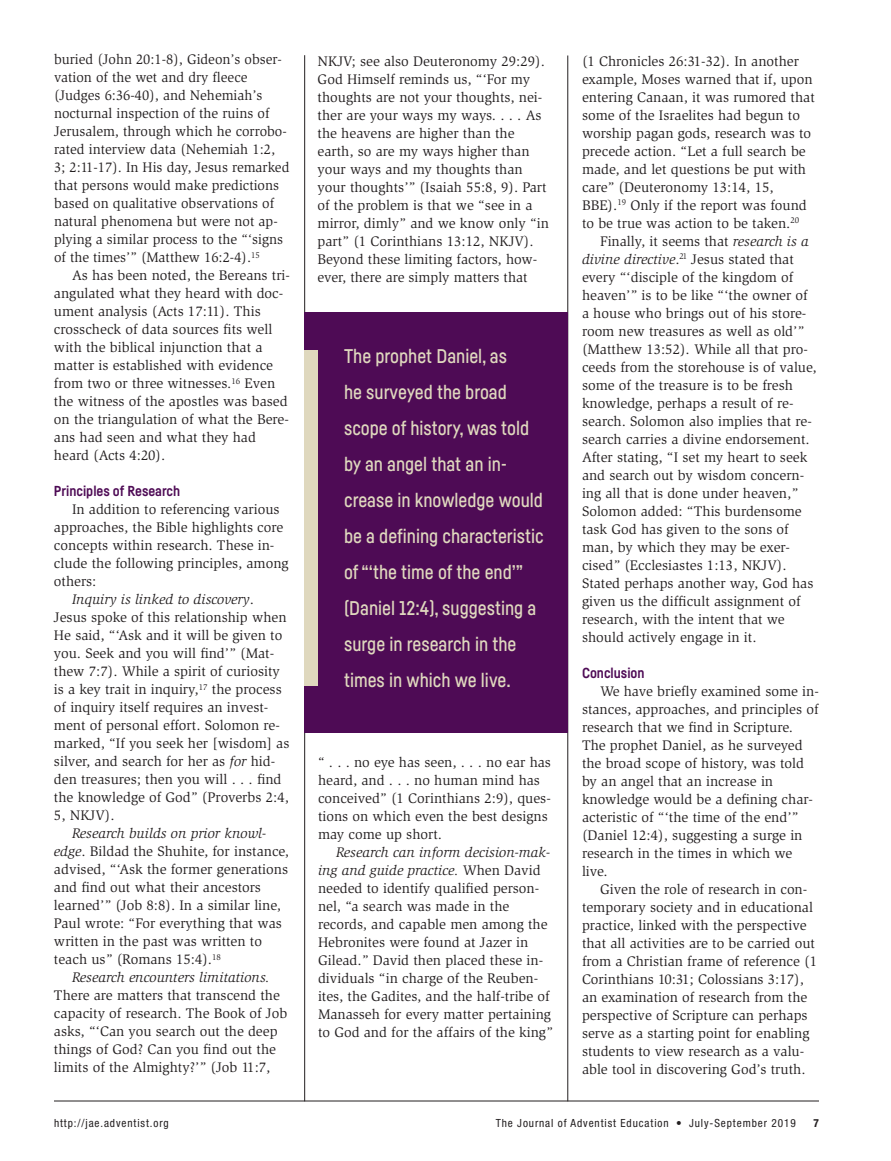
<style>
.page{position:relative;width:891px;height:1161px;background:#fff}
.page>*{position:absolute;margin:0;border:0;box-sizing:border-box;transform-origin:0 0}
.t1{font:500 19.5px/36px "Fabrikat";color:#dfd8be;scale:.96 1}
.t2{font:14.25px/18px "Slimbach Std";color:#231f20}
.t3{font:700 14.25px "Fabrikat";color:#4e0b55}
.t4{font:condensed 11.25px "Helvetica Neue";letter-spacing:.08em;color:#231f20}
.t5{font:700 condensed 11.25px "Helvetica Neue";color:#231f20}
.s1{font-style:italic}
</style>
<div class="page">
<hr style="left:304px;top:55px;width:1px;height:1046px;background:#231f20">
<hr style="left:568px;top:56px;width:1px;height:1045px;background:#231f20">
<hr style="left:54px;top:1101px;width:765px;height:1px;background:#231f20">
<div style="left:304px;top:312px;width:264px;height:420px;background:#4e0b55"></div>
<div style="left:305px;top:350px;width:13px;height:336px;background:#dfd8be"></div>
<p class="t2" style="left:54px;top:52px;width:237px">buried (John 20:1-8), Gideon’s obser&shy;vation of the wet and dry fleece (Judges 6:36-40), and Nehemiah’s nocturnal inspection of the ruins of Jerusalem, through which he corrobo&shy;rated interview data (Nehemiah 1:2, 3; 2:11-17). In His day, Jesus remarked that persons would make predictions based on qualitative observations of natural phenomena but were not ap&shy;plying a similar process to the “‘signs of the times’” (Matthew 16:2-4).<sup>15</sup></p>
<p class="t2" style="left:54px;top:268px;width:238px;text-indent:18px">As has been noted, the Bereans tri&shy;angulated what they heard with doc&shy;ument analysis (Acts 17:11). This crosscheck of data sources fits well with the biblical injunction that a matter is established with evidence from two or three witnesses.<sup>16</sup> Even the witness of the apostles was based on the triangulation of what the Bere&shy;ans had seen and what they had heard (Acts 4:20).</p>
<p class="t3" style="left:54px;top:486px;width:128px">Principles of Research</p>
<p class="t2" style="left:54px;top:502px;width:236px;text-indent:18px">In addition to referencing various approaches, the Bible highlights core concepts within research. These in&shy;clude the following principles, among others:</p>
<p class="t2" style="left:54px;top:592px;width:237px;text-indent:18px"><span class="s1">Inquiry is linked to discovery</span>.<br>Jesus spoke of this relationship when He said, “‘Ask and it will be given to you. Seek and you will find’” (Mat - thew 7:7). While a spirit of curiosity is a key trait in inquiry,<sup>17</sup> the process of inquiry itself requires an invest&shy;ment of personal effort. Solomon re&shy;marked, “If you seek her [wisdom] as silver, and search for her as <span class="s1">for</span> hid&shy;den treasures; then you will . . . find the knowledge of God” (Proverbs 2:4, 5, NKJV).</p>
<p class="t2" style="left:54px;top:826px;width:237px;text-indent:18px"><span class="s1">Research builds on prior knowl&shy;edge</span>. Bildad the Shuhite, for instance, advised, “‘Ask the former generations and find out what their ancestors learned’” (Job 8:8). In a similar line, Paul wrote: “For everything that was written in the past was written to teach us” (Romans 15:4).<sup>18</sup></p>
<p class="t2" style="left:54px;top:970px;width:235px;text-indent:18px"><span class="s1">Research encounters limitations.<br></span>There are matters that transcend the capacity of research. The Book of Job asks, “‘Can you search out the deep things of God? Can you find out the limits of the Almighty?’” (Job 11:7,</p>
<p class="t2" style="left:318px;top:53px;width:233px">NKJV; see also Deuteronomy 29:29).<br>God Himself reminds us, “‘For my thoughts are not your thoughts, nei&shy;ther are your ways my ways. . . . As the heavens are higher than the earth, so are my ways higher than your ways and my thoughts than your thoughts’” (Isaiah 55:8, 9). Part of the problem is that we “see in a mirror, dimly” and we know only “in part” (1 Corinthians 13:12, NKJV).<br>Beyond these limiting factors, how&shy;ever, there are simply matters that</p>
<p class="t2" style="left:582px;top:53px;width:234px">(1 Chronicles 26:31-32). In another example, Moses warned that if, upon entering Canaan, it was rumored that some of the Israelites had begun to worship pagan gods, research was to precede action. “Let a full search be made, and let questions be put with care” (Deuteronomy 13:14, 15, BBE).<sup>19</sup> Only if the report was found to be true was action to be taken.<sup>20</sup></p>
<p class="t2" style="left:582px;top:233px;width:236px;text-indent:18px">Finally, it seems that <span class="s1">research is a divine directive</span>.<sup>21</sup> Jesus stated that every “‘disciple of the kingdom of heaven’” is to be like “‘the owner of a house who brings out of his store&shy;room new treasures as well as old’” (Matthew 13:52). While all that pro&shy;ceeds from the storehouse is of value, some of the treasure is to be fresh knowledge, perhaps a result of re&shy;search. Solomon also implies that re&shy;search carries a divine endorsement.<br>After stating, “I set my heart to seek and search out by wisdom concern&shy;ing all that is done under heaven,” Solomon added: “This burdensome task God has given to the sons of man, by which they may be exer&shy;cised” (Ecclesiastes 1:13, NKJV).<br>Stated perhaps another way, God has given us the difficult assignment of research, with the intent that we should actively engage in it.</p>
<p class="t3" style="left:582px;top:667px;width:64px">Conclusion</p>
<p class="t2" style="left:582px;top:683px;width:238px;text-indent:18px">We have briefly examined some in&shy;stances, approaches, and principles of research that we find in Scripture.<br>The prophet Daniel, as he surveyed the broad scope of history, was told by an angel that an increase in knowledge would be a defining char&shy;acteristic of “‘the time of the end’” (Daniel 12:4), suggesting a surge in research in the times in which we live.</p>
<p class="t2" style="left:582px;top:881px;width:237px;text-indent:18px">Given the role of research in con&shy;temporary society and in educational practice, linked with the perspective that all activities are to be carried out from a Christian frame of reference (1<br>Corinthians 10:31; Colossians 3:17), an examination of research from the perspective of Scripture can perhaps serve as a starting point for enabling students to view research as a valu&shy;able tool in discovering God’s truth.</p>
<p class="t1" style="left:344px;top:339px;width:209px">The prophet Daniel, as<br>he surveyed the broad scope of history, was told by an angel that an in&shy;crease in knowledge would be a defining characteristic of “‘the time of the end’” (Daniel 12:4), suggesting a surge in research in the times in which we live.</p>
<p class="t2" style="left:318px;top:755px;width:235px">“ . . . no eye has seen, . . . no ear has heard, and . . . no human mind has conceived” (1 Corinthians 2:9), ques&shy;tions on which even the best designs may come up short.</p>
<p class="t2" style="left:318px;top:845px;width:236px;text-indent:18px"><span class="s1">Research can inform decision-mak&shy;ing and guide practice.</span> When David needed to identify qualified person&shy;nel, “a search was made in the records, and capable men among the Hebronites were found at Jazer in Gilead.” David then placed these in&shy;dividuals “in charge of the Reuben&shy;ites, the Gadites, and the half-tribe of Manasseh for every matter pertaining to God and for the affairs of the king”</p>
<p class="t4" style="left:54px;top:1119px;width:116px">http://jae.adventist.org</p>
<p class="t4" style="left:496px;top:1119px;width:302px">The Journal of Adventist Education • July-September 2019</p>
<p class="t5" style="left:814px;top:1119px;width:7px">7</p>
</div>
